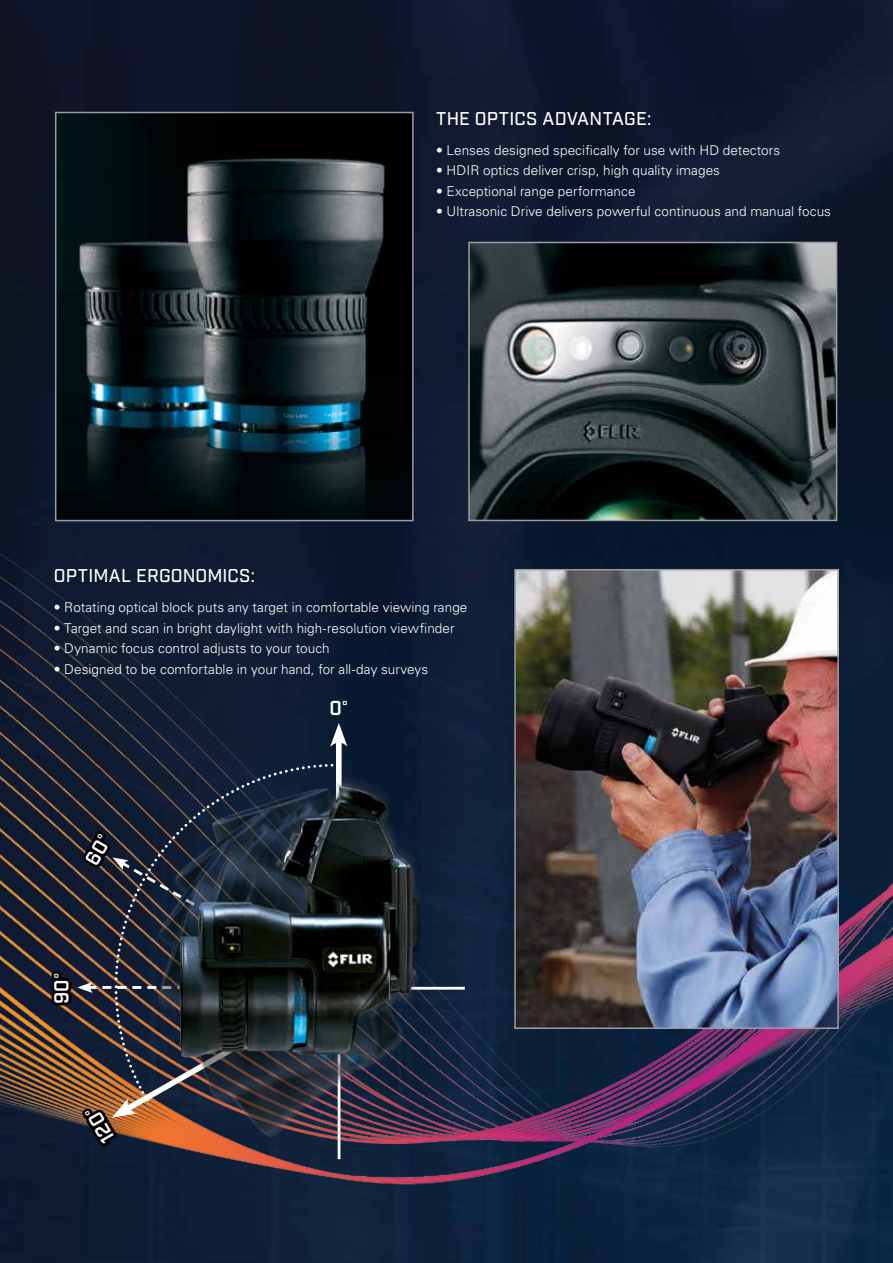
<style>
.page{position:relative;width:893px;height:1263px;background:#fff}
.page>*{position:absolute;margin:0;border:0;box-sizing:border-box;transform-origin:0 0}
.t1{font:600 19.5px "Industry";color:#fff}
.t2{font:500 18px "Industry";letter-spacing:.01em;color:#fff}
.t3{font:300 13.5px "Univers LT Std";letter-spacing:.005em;color:#fff}
</style>
<div class="page">
<img style="left:0;top:0;width:893px;height:1263px">
<img style="left:58px;top:115px;width:353px;height:403px">
<div style="left:55px;top:112px;width:359px;height:409px;border:2px solid #9b9da0"></div>
<img style="left:471px;top:245px;width:363px;height:273px">
<div style="left:468px;top:242px;width:369px;height:279px;border:2px solid #9b9da0"></div>
<img style="left:517px;top:572px;width:319px;height:454px">
<div style="left:514px;top:569px;width:325px;height:460px;border:2px solid #9b9da0"></div>
<div style="left:336px;top:737px;width:6px;height:250px;background:#fff"></div>
<svg style="left:330px;top:723px;width:18px;height:24px"></svg>
<hr style="left:338px;top:988px;width:2px;height:171px;background:#fff">
<svg style="left:113px;top:762px;width:20px;height:52px"></svg>
<img style="left:133px;top:754px;width:334px;height:391px">
<img style="left:49px;top:814px;width:298px;height:336px">
<h2 class="t2" style="left:436px;top:108px;width:217px">THE OPTICS ADVANTAGE:</h2>
<p class="t3" style="left:436px;top:142px;width:345px">• Lenses designed specifically for use with HD detectors</p>
<p class="t3" style="left:436px;top:162px;width:285px">• HDIR optics deliver crisp, high quality images</p>
<p class="t3" style="left:436px;top:183px;width:201px">• Exceptional range performance</p>
<p class="t3" style="left:436px;top:204px;width:396px">• Ultrasonic Drive delivers powerful continuous and manual focus</p>
<h2 class="t2" style="left:54px;top:565px;width:202px">OPTIMAL ERGONOMICS:</h2>
<p class="t3" style="left:54px;top:599px;width:415px">• Rotating optical block puts any target in comfortable viewing range</p>
<p class="t3" style="left:54px;top:620px;width:402px">• Target and scan in bright daylight with high-resolution viewfinder</p>
<p class="t3" style="left:54px;top:640px;width:277px">• Dynamic focus control adjusts to your touch</p>
<p class="t3" style="left:54px;top:661px;width:376px">• Designed to be comfortable in your hand, for all-day surveys</p>
<h1 class="t1" style="left:329px;top:696px;width:20px">0°</h1>
<h1 class="t1" style="left:50px;top:1004px;width:33px;rotate:-90deg">90°</h1>
<h1 class="t1" style="left:99px;top:1147px;width:40px;rotate:-120deg">120°</h1>
</div>
